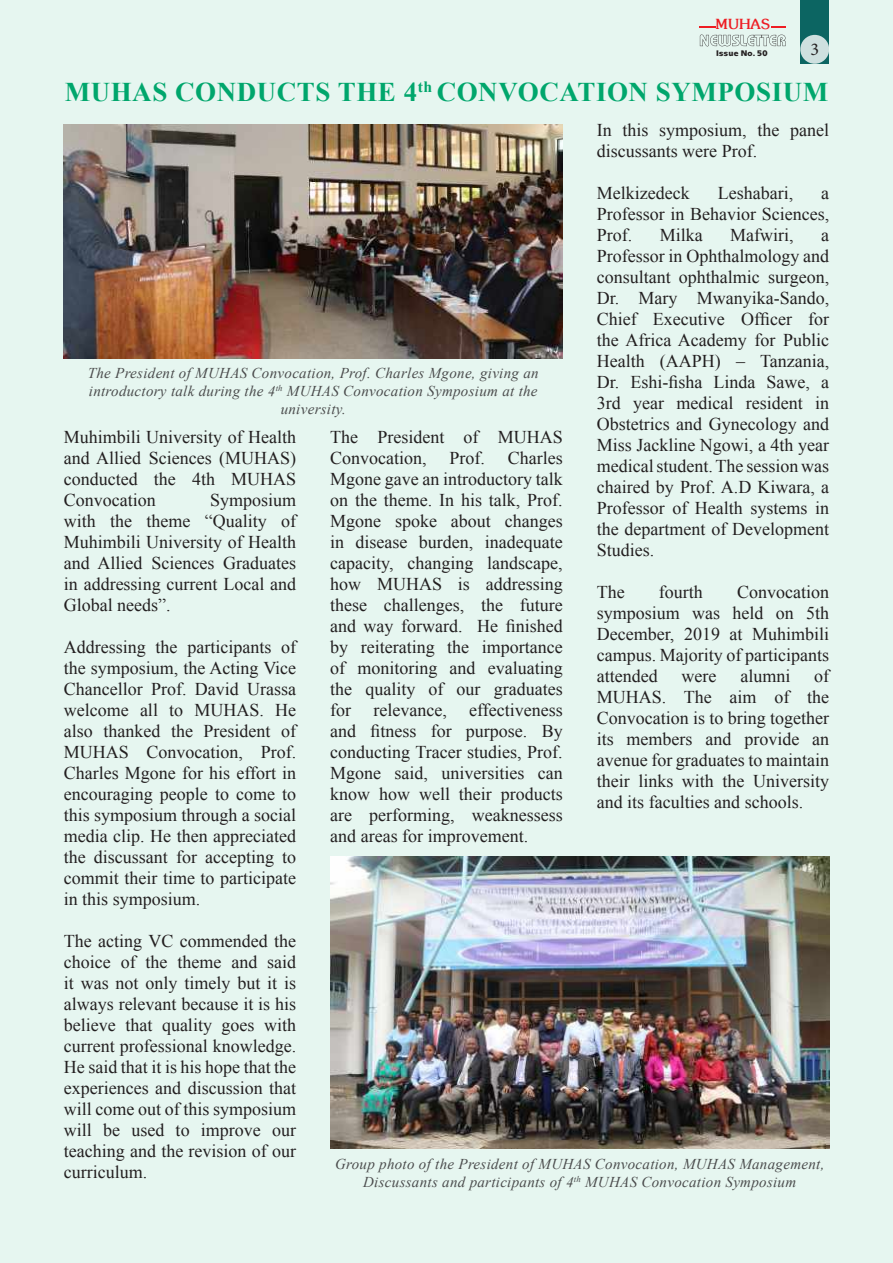
<style>
.page{position:relative;width:893px;height:1263px;background:#e6f6f0}
.page>*{position:absolute;margin:0;border:0;box-sizing:border-box;transform-origin:0 0}
.t1{font:700 27px "Times New Roman";letter-spacing:.02em;color:#00a66c}
.t2{font:18px/21px "Times New Roman";color:#231f20;text-align:justify}
.t3{font:18px "Minion Pro";color:#231f20}
.t4{font:italic 15px/18px "Times New Roman";letter-spacing:.02em;color:#4b4c4d;text-align:center}
.t5{font:700 13.8px "Souvenir";color:#ee1d23}
.t6{font:900 7.5px "Mixage";color:#231f20}
</style>
<div class="page">
<svg style="left:700px;top:35px;width:86px;height:11px"></svg>
<svg style="left:700px;top:27px;width:16px;height:1px"></svg>
<svg style="left:771px;top:27px;width:15px;height:1px"></svg>
<div style="left:800px;top:0;width:29px;height:64px;background:#0c6562"></div>
<div style="left:800px;top:35px;width:29px;height:29px;background:#cee0df;border-radius:50%"></div>
<img style="left:64px;top:124px;width:499px;height:234px">
<img style="left:330px;top:857px;width:499px;height:291px">
<p class="t5" style="left:716px;top:15px;width:56px">MUHAS</p>
<p class="t6" style="left:716px;top:48px;width:53px">Issue No. 50</p>
<p class="t3" style="left:810px;top:37px;width:10px">3</p>
<h1 class="t1" style="left:65px;top:73px;width:765px">MUHAS CONDUCTS THE 4<sup>th</sup> CONVOCATION SYMPOSIUM</h1>
<p class="t2" style="left:597px;top:119px;width:234px">In this symposium, the panel discussants were Prof.</p>
<p class="t2" style="left:597px;top:182px;width:94px">Melkizedeck</p>
<p class="t2" style="left:718px;top:182px;width:77px">Leshabari,</p>
<p class="t2" style="left:597px;top:182px;width:234px;text-indent:224px">a Professor in Behavior Sciences, Prof.</p>
<p class="t2" style="left:660px;top:224px;width:45px">Milka</p>
<p class="t2" style="left:730px;top:224px;width:65px">Mafwiri,</p>
<p class="t2" style="left:597px;top:224px;width:234px;text-indent:224px">a Professor in Ophthalmology and consultant ophthalmic surgeon, Dr. Mary Mwanyika-Sando, Chief Executive Officer for the Africa Academy for Public Health (AAPH) – Tanzania, Dr. Eshi-fisha Linda Sawe, a 3rd year medical resident in Obstetrics and Gynecology and Miss Jackline Ngowi, a 4th year medical student. The session was chaired by Prof. A.D Kiwara, a Professor of Health systems in the department of Development Studies.</p>
<p class="t2" style="left:597px;top:582px;width:29px">The</p>
<p class="t2" style="left:659px;top:582px;width:45px">fourth</p>
<p class="t4" style="left:88px;top:363px;width:452px">The President of MUHAS Convocation, Prof. Charles Mgone, giving an introductory talk during the 4<sup>th</sup> MUHAS Convocation Symposium at the university.</p>
<p class="t2" style="left:64px;top:426px;width:234px">Muhimbili University of Health and Allied Sciences (MUHAS) conducted the 4th MUHAS Convocation</p>
<p class="t2" style="left:330px;top:426px;width:234px">The President of MUHAS<br>Convocation,</p>
<p class="t2" style="left:330px;top:447px;width:234px;text-indent:177px">Charles Mgone gave an introductory talk on the theme. In his talk, Prof.<br>Mgone spoke about changes in disease burden, inadequate capacity, changing landscape, how MUHAS is addressing these challenges, the future and way forward. He finished by reiterating the importance of monitoring and evaluating the quality of our graduates for relevance, effectiveness and fitness for purpose. By conducting Tracer studies, Prof.<br>Mgone said, universities can know how well their products are performing, weaknessess and areas for improvement.</p>
<p class="t2" style="left:449px;top:447px;width:37px">Prof.</p>
<p class="t2" style="left:64px;top:489px;width:234px;text-indent:146px">Symposium with the theme “Quality of Muhimbili University of Health and Allied Sciences Graduates in addressing current Local and Global needs”.</p>
<p class="t2" style="left:64px;top:636px;width:234px">Addressing the participants of the symposium, the Acting Vice Chancellor Prof. David Urassa welcome all to MUHAS. He also thanked the President of MUHAS Convocation, Prof.<br>Charles Mgone for his effort in encouraging people to come to this symposium through a social media clip. He then appreciated the discussant for accepting to commit their time to participate in this symposium.</p>
<p class="t2" style="left:64px;top:930px;width:234px">The acting VC commended the choice of the theme and said it was not only timely but it is always relevant because it is his believe that quality goes with current professional knowledge.<br>He said that it is his hope that the experiences and discussion that will come out of this symposium will be used to improve our teaching and the revision of our curriculum.</p>
<p class="t2" style="left:597px;top:582px;width:234px;text-indent:140px">Convocation symposium was held on 5th December, 2019 at Muhimbili campus. Majority of participants attended</p>
<p class="t2" style="left:681px;top:666px;width:36px">were</p>
<p class="t2" style="left:740px;top:666px;width:52px">alumni</p>
<p class="t2" style="left:597px;top:666px;width:234px;text-indent:217px">of MUHAS. The aim of the Convocation is to bring together its members and provide an avenue for graduates to maintain their links with the University and its faculties and schools.</p>
<p class="t4" style="left:335px;top:1155px;width:491px">Group photo of the President of MUHAS Convocation, MUHAS Management,<br>Discussants and participants of 4<sup>th</sup> MUHAS Convocation Symposium</p>
</div>
